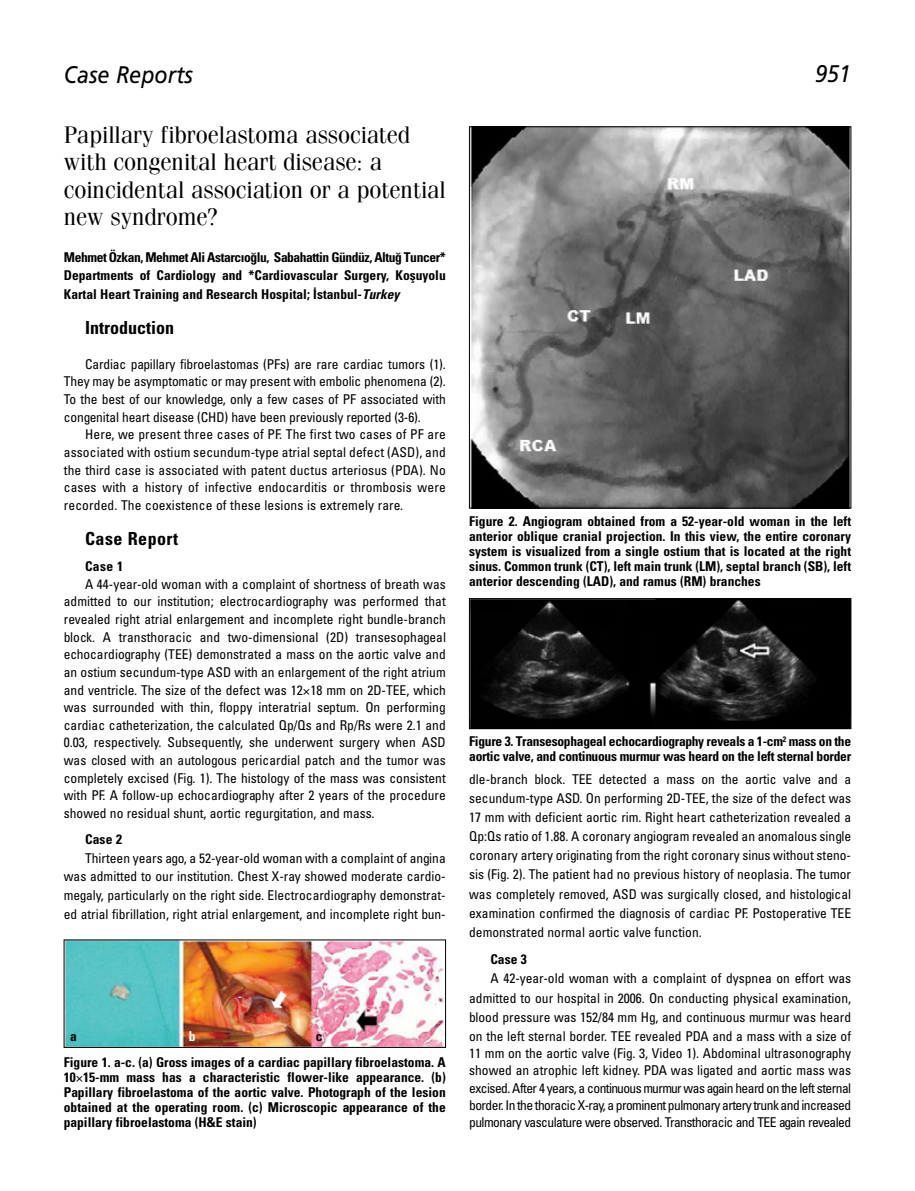
<style>
.page{position:relative;width:915px;height:1191px;background:#fff}
.page>*{position:absolute;margin:0;border:0;box-sizing:border-box;transform-origin:0 0}
.t1{font:24px/27.3px "Fenice Tr";color:#000}
.t2{font:24px "Frutiger Italic Tr";color:#000;scale:.9 1}
.t3{font:18px "Univers Cond Bd Tr";color:#000}
.t4{font:18px "Univers Cond Bd Tr";letter-spacing:.025em;color:#000}
.t5{font:13.5px/17.5px "Univers Condensed Tr";color:#000;text-align:justify}
.t6{font:13.5px/15px "Univers Cond Bd Tr";color:#000;text-align:justify}
.t7{font:13.5px/15px "Univers Cond Bd Tr";letter-spacing:-.02em;color:#000}
.t8{font:13.5px "Univers Cond Bd Tr";color:#fff}
.s1{font-family:"Univers Cond Bd Ita Tr"}
</style>
<div class="page">
<img style="left:471px;top:128px;width:377px;height:378px">
<div style="left:469px;top:126px;width:381px;height:382px;border:1px solid #000"></div>
<img style="left:471px;top:600px;width:377px;height:127px">
<div style="left:469px;top:598px;width:381px;height:131px;border:1px solid #000"></div>
<img style="left:66px;top:941px;width:377px;height:104px">
<h1 class="t2" style="left:64px;top:61px;width:145px">Case Reports</h1>
<h1 class="t2" style="left:814px;top:59px;width:42px">951</h1>
<h1 class="t1" style="left:64px;top:121px;width:383px">Papillary fibroelastoma associated with congenital heart disease: a coincidental association or a potential new syndrome?</h1>
<p class="t6" style="left:64px;top:248px;width:383px;line-height:18.3px">Mehmet Özkan, Mehmet Ali Astarcıoğlu, Sabahattin Gündüz, Altuğ Tuncer* Departments of Cardiology and *Cardiovascular Surgery, Koşuyolu Kartal Heart Training and Research Hospital; İstanbul-<span class="s1">Turkey</span></p>
<h2 class="t3" style="left:85px;top:316px;width:91px">Introduction</h2>
<p class="t5" style="left:64px;top:355px;width:383px;text-indent:21px">Cardiac papillary fibroelastomas (PFs) are rare cardiac tumors (1).<br>They may be asymptomatic or may present with embolic phenomena (2).<br>To the best of our knowledge, only a few cases of PF associated with congenital heart disease (CHD) have been previously reported (3-6).</p>
<p class="t5" style="left:64px;top:425px;width:383px;text-indent:21px">Here, we present three cases of PF. The first two cases of PF are associated with ostium secundum-type atrial septal defect (ASD), and the third case is associated with patent ductus arteriosus (PDA). No cases with a history of infective endocarditis or thrombosis were recorded. The coexistence of these lesions is extremely rare.</p>
<h2 class="t4" style="left:85px;top:527px;width:94px">Case Report</h2>
<p class="t6" style="left:85px;top:558px;width:39px">Case 1</p>
<p class="t5" style="left:64px;top:575px;width:383px;text-indent:21px">A 44-year-old woman with a complaint of shortness of breath was admitted to our institution; electrocardiography was performed that revealed right atrial enlargement and incomplete right bundle-branch block. A transthoracic and two-dimensional (2D) transesophageal echocardiography (TEE) demonstrated a mass on the aortic valve and an ostium secundum-type ASD with an enlargement of the right atrium and ventricle. The size of the defect was 12 18 mm on 2D-TEE, which was surrounded with thin, floppy interatrial septum. On performing cardiac catheterization, the calculated Qp/Qs and Rp/Rs were 2.1 and 0.03, respectively. Subsequently, she underwent surgery when ASD was closed with an autologous pericardial patch and the tumor was completely excised (Fig. 1). The histology of the mass was consistent with PF. A follow-up echocardiography after 2 years of the procedure showed no residual shunt, aortic regurgitation, and mass.</p>
<p class="t6" style="left:85px;top:831px;width:38px">Case 2</p>
<p class="t5" style="left:64px;top:848px;width:383px;line-height:18.6px;text-indent:21px">Thirteen years ago, a 52-year-old woman with a complaint of angina was admitted to our institution. Chest X-ray showed moderate cardio&shy;megaly, particularly on the right side. Electrocardiography demonstrat&shy;ed atrial fibrillation, right atrial enlargement, and incomplete right bun-</p>
<p class="t6" style="left:469px;top:513px;width:383px">Figure 2. Angiogram obtained from a 52-year-old woman in the left anterior oblique cranial projection. In this view, the entire coronary system is visualized from a single ostium that is located at the right sinus. Common trunk (CT), left main trunk (LM), septal branch (SB), left anterior descending (LAD), and ramus (RM) branches</p>
<p class="t7" style="left:469px;top:734px;width:383px">Figure 3. Transesophageal echocardiography reveals a 1-cm<sup>2</sup> mass on the aortic valve, and continuous murmur was heard on the left sternal border</p>
<p class="t5" style="left:469px;top:769px;width:383px;line-height:19px">dle-branch block. TEE detected a mass on the aortic valve and a secundum-type ASD. On performing 2D-TEE, the size of the defect was 17 mm with deficient aortic rim. Right heart catheterization revealed a Qp:Qs ratio of 1.88. A coronary angiogram revealed an anomalous single coronary artery originating from the right coronary sinus without steno&shy;sis (Fig. 2). The patient had no previous history of neoplasia. The tumor was completely removed, ASD was surgically closed, and histological examination confirmed the diagnosis of cardiac PF. Postoperative TEE demonstrated normal aortic valve function.</p>
<p class="t6" style="left:490px;top:951px;width:38px">Case 3</p>
<p class="t5" style="left:469px;top:968px;width:383px;line-height:19px;text-indent:21px">A 42-year-old woman with a complaint of dyspnea on effort was admitted to our hospital in 2006. On conducting physical examination, blood pressure was 152/84 mm Hg, and continuous murmur was heard on the left sternal border. TEE revealed PDA and a mass with a size of</p>
<p class="t5" style="left:469px;top:1044px;width:383px">11 mm on the aortic valve (Fig. 3, Video 1). Abdominal ultrasonography showed an atrophic left kidney. PDA was ligated and aortic mass was excised. After 4 years, a continuous murmur was again heard on the left sternal border. In the thoracic X-ray, a prominent pulmonary artery trunk and increased pulmonary vasculature were observed. Transthoracic and TEE again revealed</p>
<p class="t6" style="left:70px;top:1028px;width:8px">a</p>
<p class="t8" style="left:189px;top:1028px;width:8px">b</p>
<p class="t6" style="left:316px;top:1028px;width:8px">c</p>
<p class="t6" style="left:64px;top:1054px;width:383px">Figure 1. a-c. (a) Gross images of a cardiac papillary fibroelastoma. A 10 15-mm mass has a characteristic flower-like appearance. (b)<br>Papillary fibroelastoma of the aortic valve. Photograph of the lesion obtained at the operating room. (c) Microscopic appearance of the papillary fibroelastoma (H&amp;E stain)</p>
</div>
